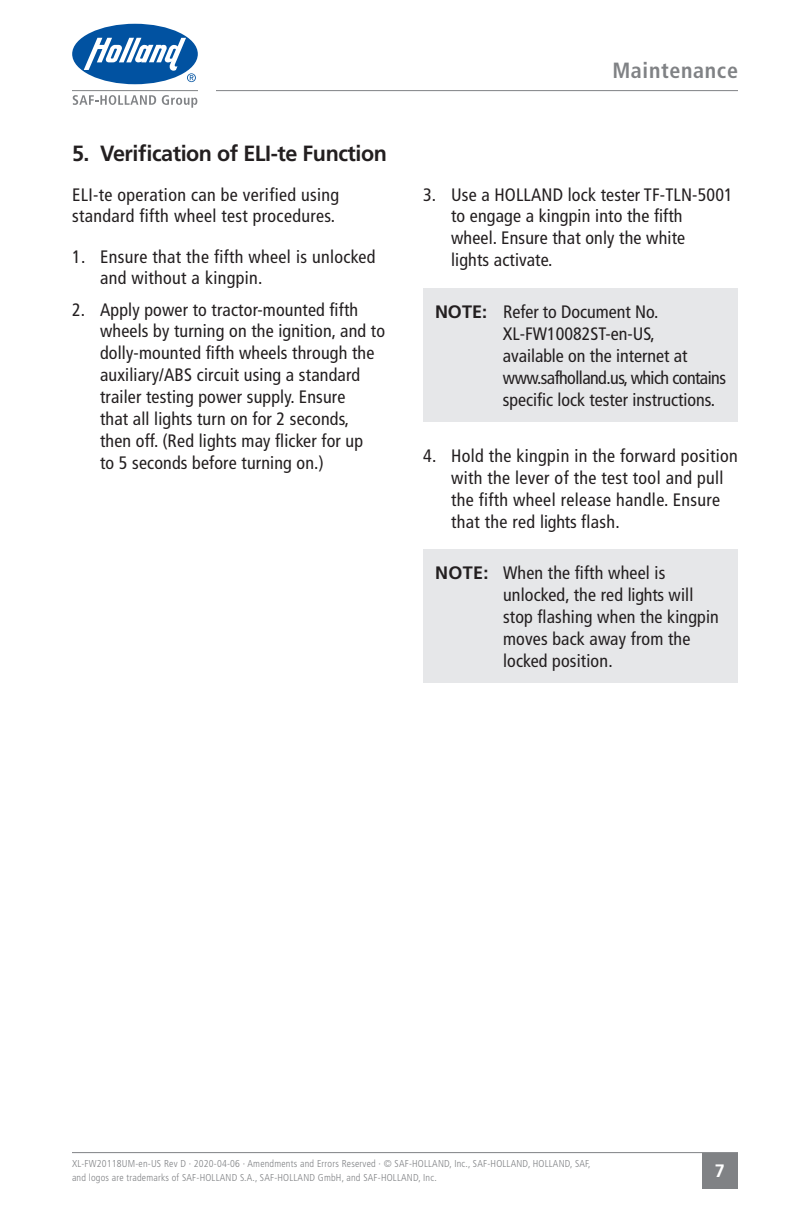
<style>
.page{position:relative;width:792px;height:1224px;background:#fff}
.page>*{position:absolute;margin:0;border:0;box-sizing:border-box;transform-origin:0 0}
._9_Section_Title{font:700 22px "Frutiger LT Std";letter-spacing:-.02em;color:#231f20}
._7_Primary_Page_Titl{font:700 condensed 22px "Frutiger LT Std";letter-spacing:.03em;color:#808285}
._11_Notes_Copy{font:condensed 18px/22px "Frutiger LT Std";letter-spacing:.01em;color:#231f20}
._10_Body_Copy{font:condensed 18px/22px "Frutiger LT Std";letter-spacing:.02em;color:#231f20}
.t1{font:700 18px "Frutiger LT Std";color:#fff}
.t2{font:300 condensed 10px/14px "Frutiger LT Std";letter-spacing:.02em;color:#808285}
.s1{font-weight:700;font-stretch:normal}
</style>
<div class="page">
<div style="left:72px;top:24px;width:126px;height:60px;background:#0152a1;border-radius:50%"></div>
<svg style="left:84px;top:38px;width:112px;height:44px"></svg>
<svg style="left:73px;top:95px;width:83px;height:10px"></svg>
<svg style="left:162px;top:95px;width:35px;height:13px"></svg>
<hr style="left:72px;top:90px;width:126px;height:1px;background:#808285">
<hr style="left:216px;top:90px;width:522px;height:1px;background:#808285">
<hr style="left:72px;top:1152px;width:666px;height:1px;background:#808285">
<div style="left:702px;top:1153px;width:36px;height:36px;background:#808285"></div>
<div style="left:423px;top:288px;width:315px;height:134px;background:#e6e7e9"></div>
<div style="left:423px;top:549px;width:315px;height:134px;background:#e6e7e9"></div>
<p class="_9_Section_Title" style="left:72px;top:140px;width:316px">5. Verification of ELI-te Function</p>
<p class="_10_Body_Copy" style="left:72px;top:183px;width:269px">ELI-te operation can be verified using standard fifth wheel test procedures.</p>
<p class="_11_Notes_Copy" style="left:100px;top:245px;width:277px;text-indent:-28px">1. Ensure that the fifth wheel is unlocked and without a kingpin.</p>
<p class="_11_Notes_Copy" style="left:100px;top:298px;width:287px;text-indent:-28px">2. Apply power to tractor-mounted fifth wheels by turning on the ignition, and to dolly-mounted fifth wheels through the auxiliary/ABS circuit using a standard trailer testing power supply. Ensure<br>that all lights turn on for 2 seconds,<br>then off. (Red lights may flicker for up<br>to 5 seconds before turning on.)</p>
<p class="_7_Primary_Page_Titl" style="left:612px;top:57px;width:127px">Maintenance</p>
<p class="_11_Notes_Copy" style="left:451px;top:183px;width:283px;text-indent:-28px">3. Use a HOLLAND lock tester TF-TLN-5001 to engage a kingpin into the fifth wheel. Ensure that only the white<br>lights activate.</p>
<p class="_11_Notes_Copy" style="left:503px;top:300px;width:225px;text-indent:-68px"><span class="s1">NOTE:</span> Refer to Document No.<br>XL-FW10082ST-en-US,<br>available on the internet at www.safholland.us, which contains specific lock tester instructions.</p>
<p class="_11_Notes_Copy" style="left:451px;top:444px;width:288px;text-indent:-28px">4. Hold the kingpin in the forward position with the lever of the test tool and pull the fifth wheel release handle. Ensure that the red lights flash.</p>
<p class="_11_Notes_Copy" style="left:503px;top:562px;width:217px;text-indent:-68px"><span class="s1">NOTE:</span> When the fifth wheel is unlocked, the red lights will stop flashing when the kingpin moves back away from the locked position.</p>
<p class="t2" style="left:72px;top:1156px;width:520px">XL-FW20118UM-en-US Rev D · 2020-04-06 · Amendments and Errors Reserved · © SAF-HOLLAND, Inc., SAF-HOLLAND, HOLLAND, SAF, and logos are trademarks of SAF-HOLLAND S.A., SAF-HOLLAND GmbH, and SAF-HOLLAND, Inc.</p>
<p class="t1" style="left:715px;top:1161px;width:12px">7</p>
</div>
